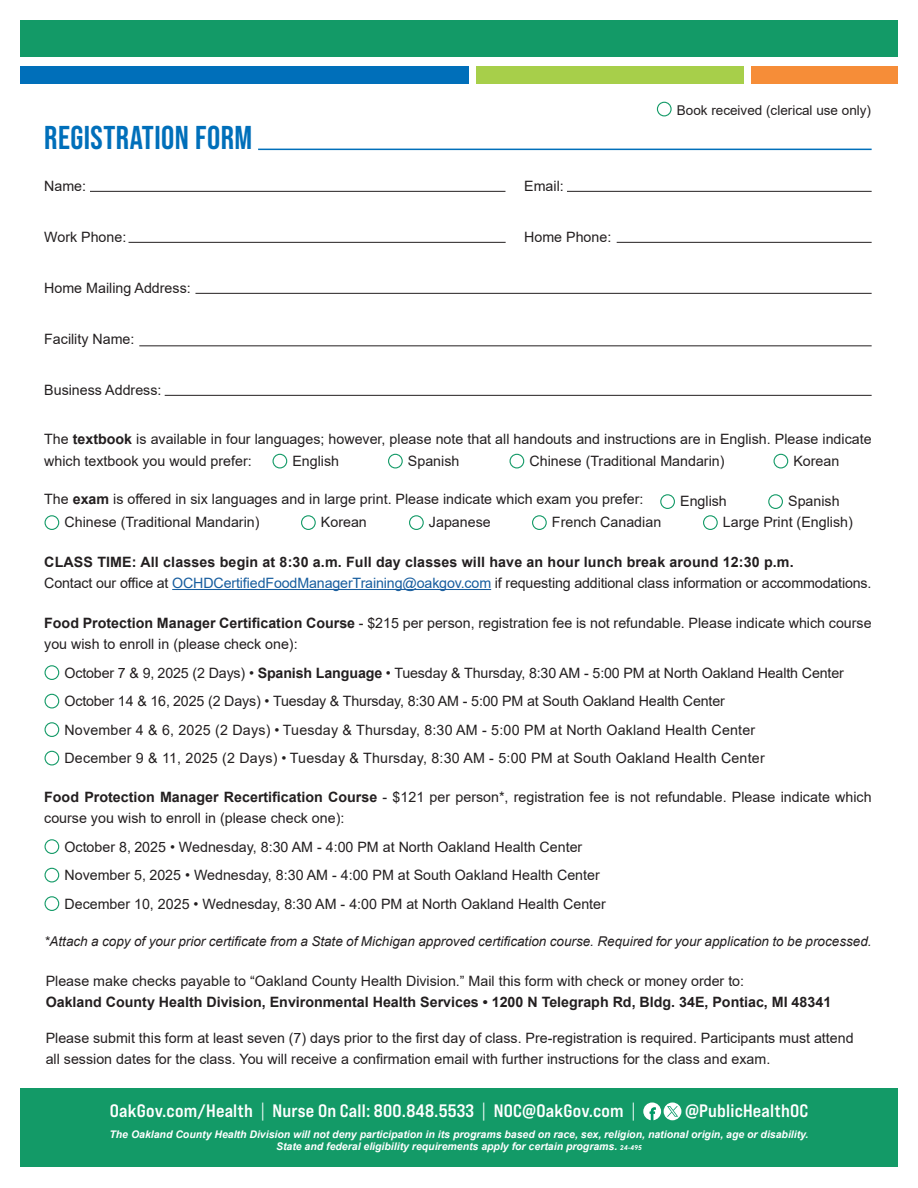
<style>
.page{position:relative;width:918px;height:1188px;background:#fff}
.page>*{position:absolute;margin:0;border:0;box-sizing:border-box;transform-origin:0 0}
.t1{font:700 33px "Bebas Neue Pro";letter-spacing:.015em;color:#006fba}
.t2{font:18px "Bebas Neue Pro Exp Bd";letter-spacing:.01em;color:#fff}
.t3{font:14.25px/21px "Arial";color:#231f20}
.t4{font:700 14.25px "Arial";color:#231f20}
.t5{font:italic 13.5px "Arial";color:#231f20}
.t6{font:13.5px "Arial";color:#231f20}
.t7{font:italic 700 10.5px "Arial";color:#fff}
.s1{font-weight:700}
.s2{color:#175d9e}
.s3{font-family:"Bebas Neue Pro Middle"}
.s4{font-family:"Century Gothic";font-size:6.75px}
</style>
<div class="page">
<div style="left:476px;top:66px;width:268px;height:17px;background:#a7cf4a"></div>
<div style="left:20px;top:66px;width:449px;height:17px;background:#006fba"></div>
<div style="left:752px;top:66px;width:146px;height:17px;background:#f68d38"></div>
<div style="left:20px;top:20px;width:878px;height:37px;background:#139a67"></div>
<hr style="left:258px;top:149px;width:614px;height:1px;background:#006fba">
<div style="left:657px;top:102px;width:15px;height:14px;border:1px solid #139a67;border-radius:50%"></div>
<hr style="left:567px;top:191px;width:305px;height:1px;background:#231f20">
<hr style="left:617px;top:242px;width:255px;height:1px;background:#231f20">
<hr style="left:129px;top:242px;width:377px;height:1px;background:#231f20">
<hr style="left:195px;top:293px;width:677px;height:1px;background:#231f20">
<hr style="left:139px;top:345px;width:733px;height:1px;background:#231f20">
<hr style="left:165px;top:395px;width:707px;height:1px;background:#231f20">
<hr style="left:90px;top:191px;width:415px;height:1px;background:#231f20">
<div style="left:273px;top:454px;width:14px;height:14px;border:1px solid #139a67;border-radius:50%"></div>
<div style="left:388px;top:454px;width:15px;height:14px;border:1px solid #139a67;border-radius:50%"></div>
<div style="left:774px;top:454px;width:14px;height:14px;border:1px solid #139a67;border-radius:50%"></div>
<div style="left:510px;top:454px;width:14px;height:14px;border:1px solid #139a67;border-radius:50%"></div>
<div style="left:45px;top:694px;width:14px;height:14px;border:1px solid #139a67;border-radius:50%"></div>
<div style="left:45px;top:868px;width:14px;height:14px;border:1px solid #139a67;border-radius:50%"></div>
<div style="left:45px;top:665px;width:14px;height:15px;border:1px solid #139a67;border-radius:50%"></div>
<div style="left:45px;top:839px;width:14px;height:15px;border:1px solid #139a67;border-radius:50%"></div>
<div style="left:45px;top:722px;width:14px;height:15px;border:1px solid #139a67;border-radius:50%"></div>
<div style="left:45px;top:896px;width:14px;height:15px;border:1px solid #139a67;border-radius:50%"></div>
<div style="left:45px;top:751px;width:14px;height:14px;border:1px solid #139a67;border-radius:50%"></div>
<div style="left:660px;top:494px;width:15px;height:15px;border:1px solid #139a67;border-radius:50%"></div>
<div style="left:768px;top:494px;width:15px;height:15px;border:1px solid #139a67;border-radius:50%"></div>
<div style="left:301px;top:515px;width:15px;height:15px;border:1px solid #139a67;border-radius:50%"></div>
<div style="left:409px;top:515px;width:15px;height:15px;border:1px solid #139a67;border-radius:50%"></div>
<div style="left:532px;top:515px;width:15px;height:15px;border:1px solid #139a67;border-radius:50%"></div>
<div style="left:703px;top:515px;width:15px;height:15px;border:1px solid #139a67;border-radius:50%"></div>
<div style="left:45px;top:515px;width:14px;height:15px;border:1px solid #139a67;border-radius:50%"></div>
<hr style="left:172px;top:589px;width:319px;height:1px;background:#175d9e">
<div style="left:20px;top:1089px;width:878px;height:78px;background:#139a67"></div>
<svg style="left:643px;top:1103px;width:18px;height:17px"></svg>
<div style="left:664px;top:1103px;width:17px;height:17px;background:#fff;border-radius:50%"></div>
<svg style="left:667px;top:1106px;width:11px;height:11px"></svg>
<p class="t1" style="left:44px;top:118px;width:210px">REGISTRATION FORM</p>
<p class="t3" style="left:44px;top:176px;width:43px">Name:</p>
<p class="t3" style="left:524px;top:176px;width:41px">Email:</p>
<p class="t3" style="left:44px;top:227px;width:84px">Work Phone:</p>
<p class="t3" style="left:524px;top:227px;width:89px">Home Phone:</p>
<p class="t6" style="left:677px;top:100px;width:196px">Book received (clerical use only)</p>
<p class="t3" style="left:44px;top:278px;width:148px">Home Mailing Address:</p>
<p class="t3" style="left:44px;top:329px;width:92px">Facility Name:</p>
<p class="t3" style="left:44px;top:380px;width:119px">Business Address:</p>
<p class="t3" style="left:44px;top:428px;width:829px;line-height:22.5px">The <span class="s1">textbook</span> is available in four languages; however, please note that all handouts and instructions are in English. Please indicate which textbook you would prefer:</p>
<p class="t3" style="left:44px;top:488px;width:601px">The <span class="s1">exam</span> is offered in six languages and in large print. Please indicate which exam you prefer:</p>
<p class="t3" style="left:529px;top:450px;width:197px">Chinese (Traditional Mandarin)</p>
<p class="t3" style="left:793px;top:450px;width:47px">Korean</p>
<p class="t3" style="left:292px;top:450px;width:48px">English</p>
<p class="t3" style="left:408px;top:450px;width:53px">Spanish</p>
<p class="t3" style="left:680px;top:491px;width:48px">English</p>
<p class="t3" style="left:788px;top:491px;width:53px">Spanish</p>
<p class="t3" style="left:64px;top:512px;width:197px">Chinese (Traditional Mandarin)</p>
<p class="t3" style="left:321px;top:512px;width:47px">Korean</p>
<p class="t3" style="left:429px;top:512px;width:63px">Japanese</p>
<p class="t3" style="left:552px;top:512px;width:111px">French Canadian</p>
<p class="t3" style="left:723px;top:512px;width:131px">Large Print (English)</p>
<p class="t4" style="left:44px;top:553px;width:751px">CLASS TIME: All classes begin at 8:30 a.m. Full day classes will have an hour lunch break around 12:30 p.m.</p>
<p class="t3" style="left:44px;top:572px;width:829px">Contact our office at <span class="s2">OCHDCertifiedFoodManagerTraining@oakgov.com</span> if requesting additional class information or accommodations.</p>
<p class="t3" style="left:44px;top:613px;width:829px"><span class="s1">Food Protection Manager Certification Course</span> - $215 per person, registration fee is not refundable. Please indicate which course you wish to enroll in (please check one):</p>
<p class="t3" style="left:64px;top:662px;width:781px">October 7 &amp; 9, 2025 (2 Days) • <span class="s1">Spanish Language</span> • Tuesday &amp; Thursday, 8:30 AM - 5:00 PM at North Oakland Health Center</p>
<p class="t3" style="left:64px;top:691px;width:662px">October 14 &amp; 16, 2025 (2 Days) • Tuesday &amp; Thursday, 8:30 AM - 5:00 PM at South Oakland Health Center</p>
<p class="t3" style="left:64px;top:719px;width:692px">November 4 &amp; 6, 2025 (2 Days) • Tuesday &amp; Thursday, 8:30 AM - 5:00 PM at North Oakland Health Center</p>
<p class="t3" style="left:64px;top:748px;width:702px">December 9 &amp; 11, 2025 (2 Days) • Tuesday &amp; Thursday, 8:30 AM - 5:00 PM at South Oakland Health Center</p>
<p class="t3" style="left:44px;top:787px;width:829px"><span class="s1">Food Protection Manager Recertification Course</span> - $121 per person*, registration fee is not refundable. Please indicate which course you wish to enroll in (please check one):</p>
<p class="t3" style="left:64px;top:836px;width:519px">October 8, 2025 • Wednesday, 8:30 AM - 4:00 PM at North Oakland Health Center</p>
<p class="t3" style="left:64px;top:865px;width:537px">November 5, 2025 • Wednesday, 8:30 AM - 4:00 PM at South Oakland Health Center</p>
<p class="t3" style="left:64px;top:893px;width:543px">December 10, 2025 • Wednesday, 8:30 AM - 4:00 PM at North Oakland Health Center</p>
<p class="t5" style="left:44px;top:932px;width:829px">*Attach a copy of your prior certificate from a State of Michigan approved certification course. Required for your application to be processed.</p>
<p class="t3" style="left:46px;top:971px;width:700px">Please make checks payable to “Oakland County Health Division.” Mail this form with check or money order to:</p>
<p class="t4" style="left:46px;top:993px;width:787px">Oakland County Health Division, Environmental Health Services • 1200 N Telegraph Rd, Bldg. 34E, Pontiac, MI 48341</p>
<p class="t3" style="left:46px;top:1028px;width:809px">Please submit this form at least seven (7) days prior to the first day of class. Pre-registration is required. Participants must attend all session dates for the class. You will receive a confirmation email with further instructions for the class and exam.</p>
<p class="t2" style="left:110px;top:1100px;width:528px">OakGov.com/Health <span class="s3">|</span> Nurse On Call: 800.848.5533 <span class="s3">|</span> NOC@OakGov.com <span class="s3">|</span></p>
<p class="t2" style="left:685px;top:1100px;width:125px">@PublicHealthOC</p>
<p class="t7" style="left:109px;top:1127px;width:701px">The Oakland County Health Division will not deny participation in its programs based on race, sex, religion, national origin, age or disability.</p>
<p class="t7" style="left:276px;top:1140px;width:367px">State and federal eligibility requirements apply for certain programs. <span class="s4">24-495</span></p>
</div>
